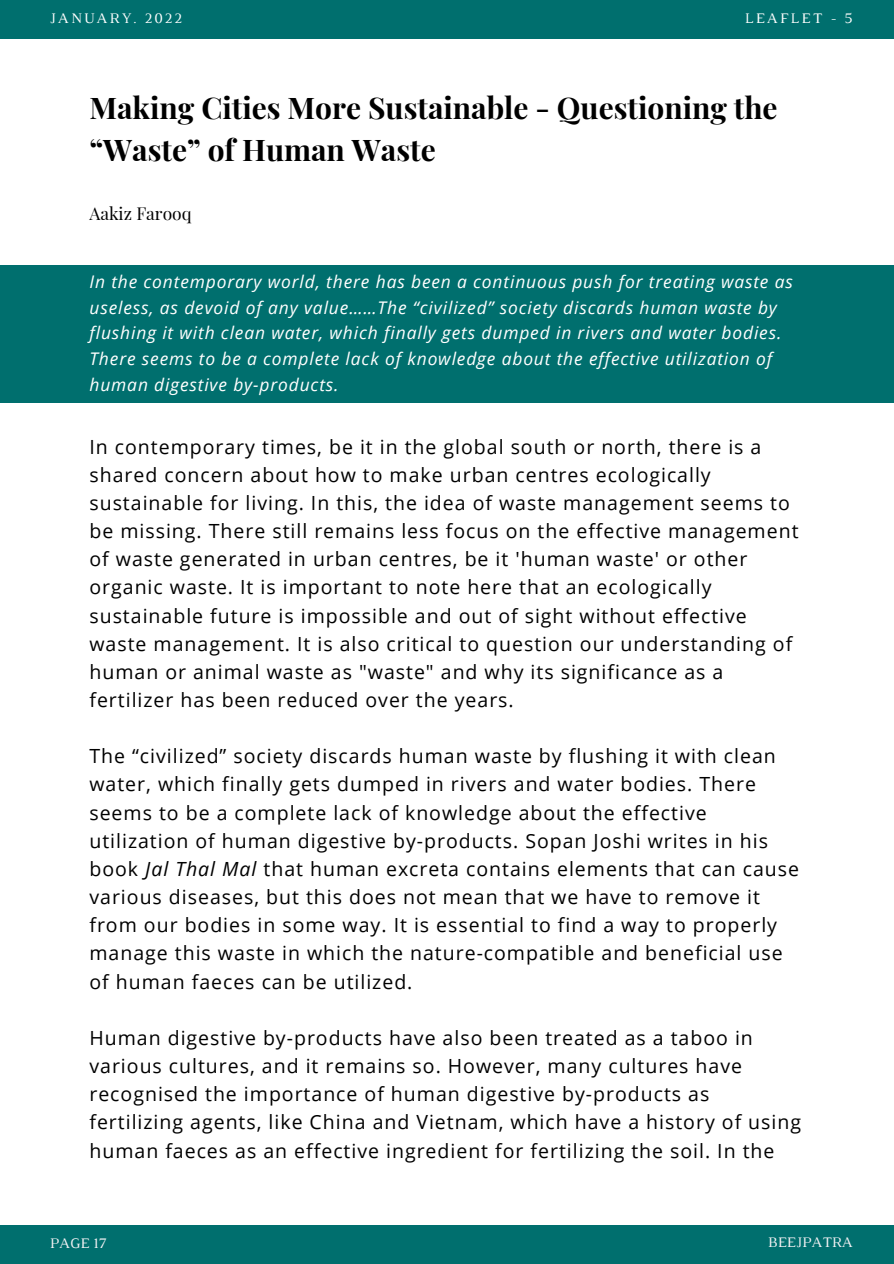
<style>
.page{position:relative;width:894px;height:1264px;background:#fff}
.page>*{position:absolute;margin:0;border:0;box-sizing:border-box;transform-origin:0 0}
.t1{font:700 29.85px/41.7px "Playfair Display";color:#000}
.t2{font:19.5px/28.2px "Open Sans";letter-spacing:.05em;color:#000}
.t3{font:italic 17.4px/26px "Open Sans";letter-spacing:.05em;color:#fff}
.t4{font:17.4px "Playfair Display";color:#000}
.t5{font:14.85px "Luthier";letter-spacing:.14em;color:#fff}
.t6{font:14.85px "Luthier";color:#f5f3f5}
.s1{font-style:italic}
</style>
<div class="page">
<div style="left:0;top:0;width:893px;height:39px;background:#006f6e"></div>
<div style="left:0;top:1224px;width:893px;height:39px;background:#006f6e"></div>
<div style="left:0;top:265px;width:893px;height:138px;background:#006f6e"></div>
<p class="t5" style="left:50px;top:12px;width:134px">JANUARY. 2022</p>
<p class="t5" style="left:744px;top:12px;width:110px">LEAFLET - 5</p>
<p class="t1" style="left:89px;top:86px;width:689px">Making Cities More Sustainable - Questioning the “Waste” of Human Waste</p>
<p class="t4" style="left:89px;top:201px;width:104px">Aakiz Farooq</p>
<p class="t3" style="left:89px;top:268px;width:704px">In the contemporary world, there has been a continuous push for treating waste as useless, as devoid of any value……The “civilized” society discards human waste by flushing it with clean water, which finally gets dumped in rivers and water bodies.<br>There seems to be a complete lack of knowledge about the effective utilization of human digestive by-products.</p>
<p class="t2" style="left:89px;top:432px;width:710px">In contemporary times, be it in the global south or north, there is a shared concern about how to make urban centres ecologically sustainable for living. In this, the idea of waste management seems to be missing. There still remains less focus on the effective management of waste generated in urban centres, be it 'human waste' or other organic waste. It is important to note here that an ecologically sustainable future is impossible and out of sight without effective waste management. It is also critical to question our understanding of human or animal waste as "waste" and why its significance as a fertilizer has been reduced over the years.</p>
<p class="t2" style="left:89px;top:741px;width:711px">The “civilized” society discards human waste by flushing it with clean water, which finally gets dumped in rivers and water bodies. There seems to be a complete lack of knowledge about the effective utilization of human digestive by-products. Sopan Joshi writes in his book <span class="s1">Jal Thal Mal</span> that human excreta contains elements that can cause various diseases, but this does not mean that we have to remove it from our bodies in some way. It is essential to find a way to properly manage this waste in which the nature-compatible and beneficial use of human faeces can be utilized.</p>
<p class="t2" style="left:89px;top:1023px;width:713px">Human digestive by-products have also been treated as a taboo in various cultures, and it remains so. However, many cultures have recognised the importance of human digestive by-products as fertilizing agents, like China and Vietnam, which have a history of using human faeces as an effective ingredient for fertilizing the soil. In the</p>
<p class="t6" style="left:50px;top:1237px;width:58px">PAGE 17</p>
<p class="t6" style="left:767px;top:1237px;width:86px">BEEJPATRA</p>
</div>
